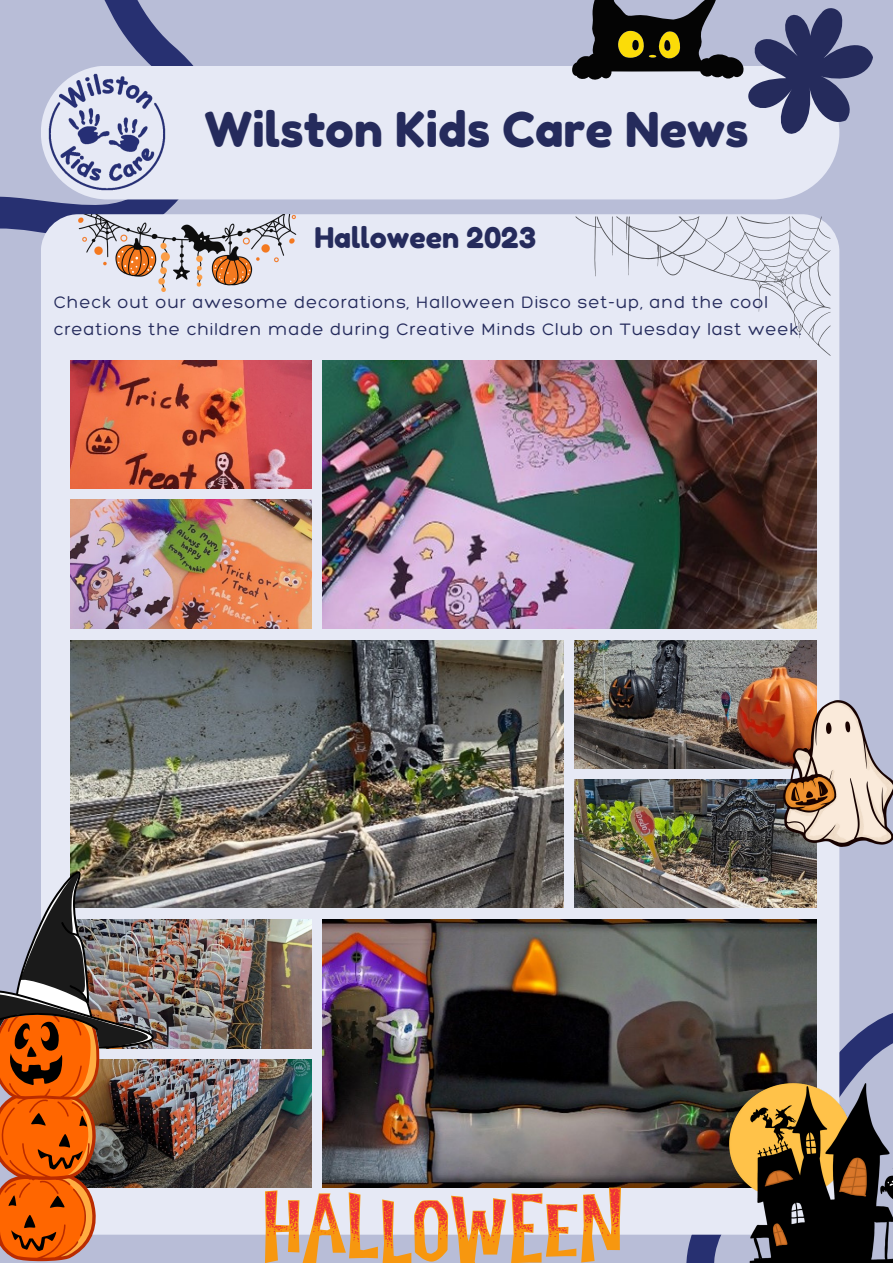
<style>
.page{position:relative;width:893px;height:1264px;background:#fff}
.page>*{position:absolute;margin:0;border:0;box-sizing:border-box;transform-origin:0 0}
.t1{font:48px "Fredoka One";color:#252b5c}
.t2{font:28.5px "Fredoka One";color:#252b5c}
.t3{font:300 18px/27px "Hero";letter-spacing:.05em;color:#252b5c}
</style>
<div class="page">
<div style="left:0;top:0;width:892px;height:1262px;background:#b8bdd7"></div>
<svg style="left:0;top:0;width:219px;height:238px"></svg>
<svg style="left:645px;top:936px;width:247px;height:326px"></svg>
<div style="left:41px;top:214px;width:798px;height:1020px;background:#e6e9f5;border-radius:37px"></div>
<img style="left:322px;top:360px;width:494px;height:269px">
<img style="left:71px;top:360px;width:240px;height:128px">
<img style="left:71px;top:499px;width:240px;height:130px">
<img style="left:574px;top:640px;width:242px;height:128px">
<img style="left:574px;top:779px;width:242px;height:128px">
<img style="left:322px;top:919px;width:494px;height:268px">
<img style="left:156px;top:919px;width:155px;height:129px">
<img style="left:156px;top:1059px;width:155px;height:128px">
<img style="left:71px;top:640px;width:492px;height:267px">
<div style="left:41px;top:66px;width:798px;height:133px;background:#e6e9f5;border-radius:67px"></div>
<img style="left:41px;top:67px;width:132px;height:133px">
<svg style="left:265px;top:1187px;width:356px;height:75px"></svg>
<img style="left:0;top:859px;width:156px;height:403px">
<svg style="left:572px;top:0;width:300px;height:155px"></svg>
<img style="left:729px;top:1083px;width:163px;height:179px">
<img style="left:71px;top:214px;width:238px;height:78px">
<svg style="left:575px;top:216px;width:255px;height:140px"></svg>
<img style="left:783px;top:700px;width:109px;height:146px">
<p class="t1" style="left:204px;top:100px;width:545px">Wilston Kids Care News</p>
<p class="t2" style="left:314px;top:221px;width:223px">Halloween 2023</p>
<p class="t3" style="left:54px;top:288px;width:749px">Check out our awesome decorations, Halloween Disco set-up, and the cool creations the children made during Creative Minds Club on Tuesday last week.</p>
</div>
